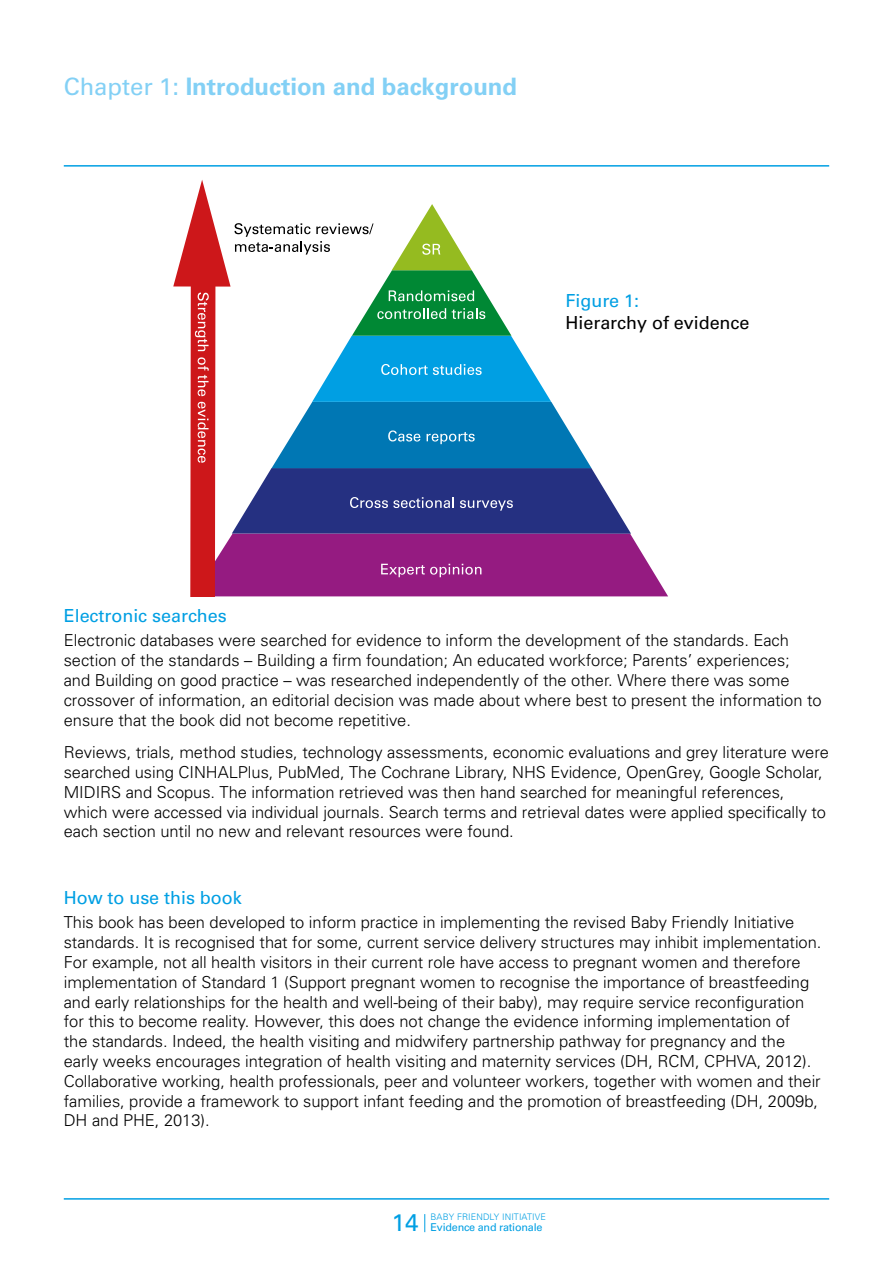
<style>
.page{position:relative;width:893px;height:1263px;background:#fff}
.page>*{position:absolute;margin:0;border:0;box-sizing:border-box;transform-origin:0 0}
.top{font:700 24px "Univers";letter-spacing:-.005em;color:#83d0f5}
.t1{font:24px "Univers";color:#009fe3}
.sub2{font:18px "Univers";letter-spacing:-.005em;color:#009fe3}
.sub2-2{font:18px/21.6px "Univers";letter-spacing:-.005em;color:#000}
.t2{font:300 16.5px/19.8px "Univers";letter-spacing:-.005em;color:#000}
.t3{font:10.8px "Univers";letter-spacing:-.02em;color:#009fe3}
.t4{font:300 9px "Univers";letter-spacing:.01em;color:#009fe3}
.s1{font-weight:400}
.s2{color:#009fe3}
</style>
<div class="page">
<hr style="left:64px;top:165px;width:765px;height:2px;background:#009fe3">
<svg style="left:424px;top:1214px;width:1px;height:18px"></svg>
<hr style="left:64px;top:1198px;width:765px;height:1px;background:#009fe3">
<svg style="left:173px;top:180px;width:495px;height:416px"></svg>
<p class="top" style="left:64px;top:72px;width:455px"><span class="s1">Chapter 1:</span> Introduction and background</p>
<p class="sub2-2" style="left:566px;top:290px;width:185px"><span class="s2">Figure 1:<br></span>Hierarchy of evidence</p>
<p class="sub2" style="left:64px;top:605px;width:165px">Electronic searches</p>
<p class="t2" style="left:64px;top:631px;width:759px">Electronic databases were searched for evidence to inform the development of the standards. Each section of the standards – Building a firm foundation; An educated workforce; Parents’ experiences;<br>and Building on good practice – was researched independently of the other. Where there was some crossover of information, an editorial decision was made about where best to present the information to ensure that the book did not become repetitive.</p>
<p class="t2" style="left:64px;top:742px;width:767px">Reviews, trials, method studies, technology assessments, economic evaluations and grey literature were searched using CINHALPlus, PubMed, The Cochrane Library, NHS Evidence, OpenGrey, Google Scholar, MIDIRS and Scopus. The information retrieved was then hand searched for meaningful references, which were accessed via individual journals. Search terms and retrieval dates were applied specifically to each section until no new and relevant resources were found.</p>
<p class="sub2" style="left:64px;top:887px;width:179px">How to use this book</p>
<p class="t2" style="left:64px;top:913px;width:759px">This book has been developed to inform practice in implementing the revised Baby Friendly Initiative standards. It is recognised that for some, current service delivery structures may inhibit implementation.<br>For example, not all health visitors in their current role have access to pregnant women and therefore implementation of Standard 1 (Support pregnant women to recognise the importance of breastfeeding and early relationships for the health and well-being of their baby), may require service reconfiguration for this to become reality. However, this does not change the evidence informing implementation of<br>the standards. Indeed, the health visiting and midwifery partnership pathway for pregnancy and the early weeks encourages integration of health visiting and maternity services (DH, RCM, CPHVA, 2012).<br>Collaborative working, health professionals, peer and volunteer workers, together with women and their families, provide a framework to support infant feeding and the promotion of breastfeeding (DH, 2009b, DH and PHE, 2013).</p>
<p class="t4" style="left:431px;top:1211px;width:117px">BABY FRIENDLY INITIATIVE</p>
<h1 class="t1" style="left:392px;top:1208px;width:28px">14</h1>
<p class="t3" style="left:431px;top:1220px;width:113px">Evidence and rationale</p>
</div>
